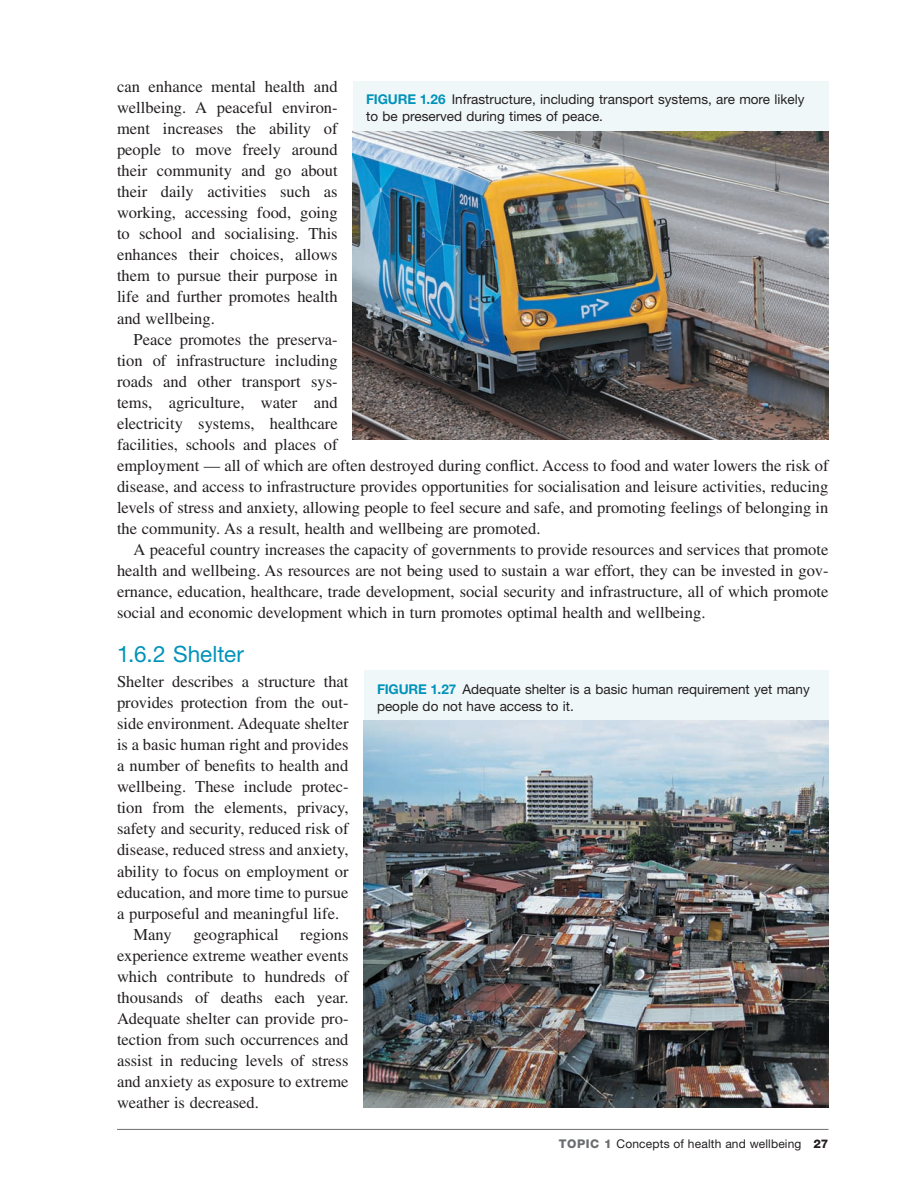
<style>
.page{position:relative;width:919px;height:1187px;background:#fff}
.page>*{position:absolute;margin:0;border:0;box-sizing:border-box;transform-origin:0 0}
.t1{font:22.5px "Helvetica Neue LT Std";color:#0093ba}
.t2{font:16.5px/21px "Times LT Std";color:#231f20;text-align:justify}
.t3{font:13.5px/17.2px "Helvetica Neue LT Std";color:#231f20}
.t4{font:12px "Helvetica Neue LT Std";letter-spacing:.015em;color:#231f20}
.s1{font-weight:700;color:#0093ba}
.s2{font-weight:800;color:#6c6d70}
.s3{font-weight:800}
</style>
<div class="page">
<hr style="left:117px;top:1128px;width:711px;height:1px;background:#6c6d70">
<img style="left:352px;top:130px;width:476px;height:309px">
<div style="left:352px;top:81px;width:476px;height:49px;background:#f0f7f9"></div>
<img style="left:363px;top:720px;width:465px;height:387px">
<div style="left:363px;top:670px;width:465px;height:50px;background:#f0f7f9"></div>
<p class="t2" style="left:117px;top:76px;width:222px">can enhance mental health and wellbeing. A peaceful environ&shy;ment increases the ability of people to move freely around their community and go about their daily activities such as working, accessing food, going to school and socialising. This enhances their choices, allows them to pursue their purpose in life and further promotes health and wellbeing.</p>
<p class="t2" style="left:117px;top:328px;width:713px;text-align:left;text-indent:16px">Peace promotes the preserva-<br>tion of infrastructure including<br>roads and other transport sys-<br>tems, agriculture, water and<br>electricity systems, healthcare<br>facilities, schools and places of<br>employment — all of which are often destroyed during conflict. Access to food and water lowers the risk of disease, and access to infrastructure provides opportunities for socialisation and leisure activities, reducing levels of stress and anxiety, allowing people to feel secure and safe, and promoting feelings of belonging in the community. As a result, health and wellbeing are promoted.</p>
<p class="t2" style="left:117px;top:538px;width:713px;text-indent:16px">A peaceful country increases the capacity of governments to provide resources and services that promote health and wellbeing. As resources are not being used to sustain a war effort, they can be invested in gov&shy;ernance, education, healthcare, trade development, social security and infrastructure, all of which promote social and economic development which in turn promotes optimal health and wellbeing.</p>
<h1 class="t1" style="left:117px;top:640px;width:128px">1.6.2 Shelter</h1>
<p class="t2" style="left:117px;top:671px;width:233px">Shelter describes a structure that</p>
<p class="t2" style="left:117px;top:692px;width:233px">provides protection from the out-</p>
<p class="t2" style="left:117px;top:713px;width:233px">side environment. Adequate shelter</p>
<p class="t2" style="left:117px;top:734px;width:233px">is a basic human right and provides</p>
<p class="t2" style="left:117px;top:755px;width:233px">a number of benefits to health and</p>
<p class="t2" style="left:117px;top:776px;width:233px">wellbeing. These include protec-</p>
<p class="t2" style="left:117px;top:797px;width:233px">tion from the elements, privacy,</p>
<p class="t2" style="left:117px;top:818px;width:233px">safety and security, reduced risk of</p>
<p class="t2" style="left:117px;top:839px;width:233px">disease, reduced stress and anxiety,</p>
<p class="t2" style="left:117px;top:860px;width:233px">ability to focus on employment or</p>
<p class="t2" style="left:117px;top:881px;width:233px">education, and more time to pursue</p>
<p class="t2" style="left:117px;top:902px;width:223px">a purposeful and meaningful life.</p>
<p class="t2" style="left:134px;top:923px;width:40px">Many</p>
<p class="t2" style="left:193px;top:923px;width:87px">geographical</p>
<p class="t3" style="left:366px;top:91px;width:439px"><span class="s1">FIGURE 1.26</span> Infrastructure, including transport systems, are more likely to be preserved during times of peace.</p>
<p class="t3" style="left:377px;top:680px;width:434px"><span class="s1">FIGURE 1.27</span> Adequate shelter is a basic human requirement yet many people do not have access to it.</p>
<p class="t2" style="left:117px;top:923px;width:233px;text-indent:183px">regions experience extreme weather events which contribute to hundreds of thousands of deaths each year.<br>Adequate shelter can provide pro&shy;tection from such occurrences and assist in reducing levels of stress and anxiety as exposure to extreme weather is decreased.</p>
<p class="t4" style="left:559px;top:1136px;width:271px"><span class="s2">TOPIC 1</span> Concepts of health and wellbeing <span class="s3">27</span></p>
</div>
